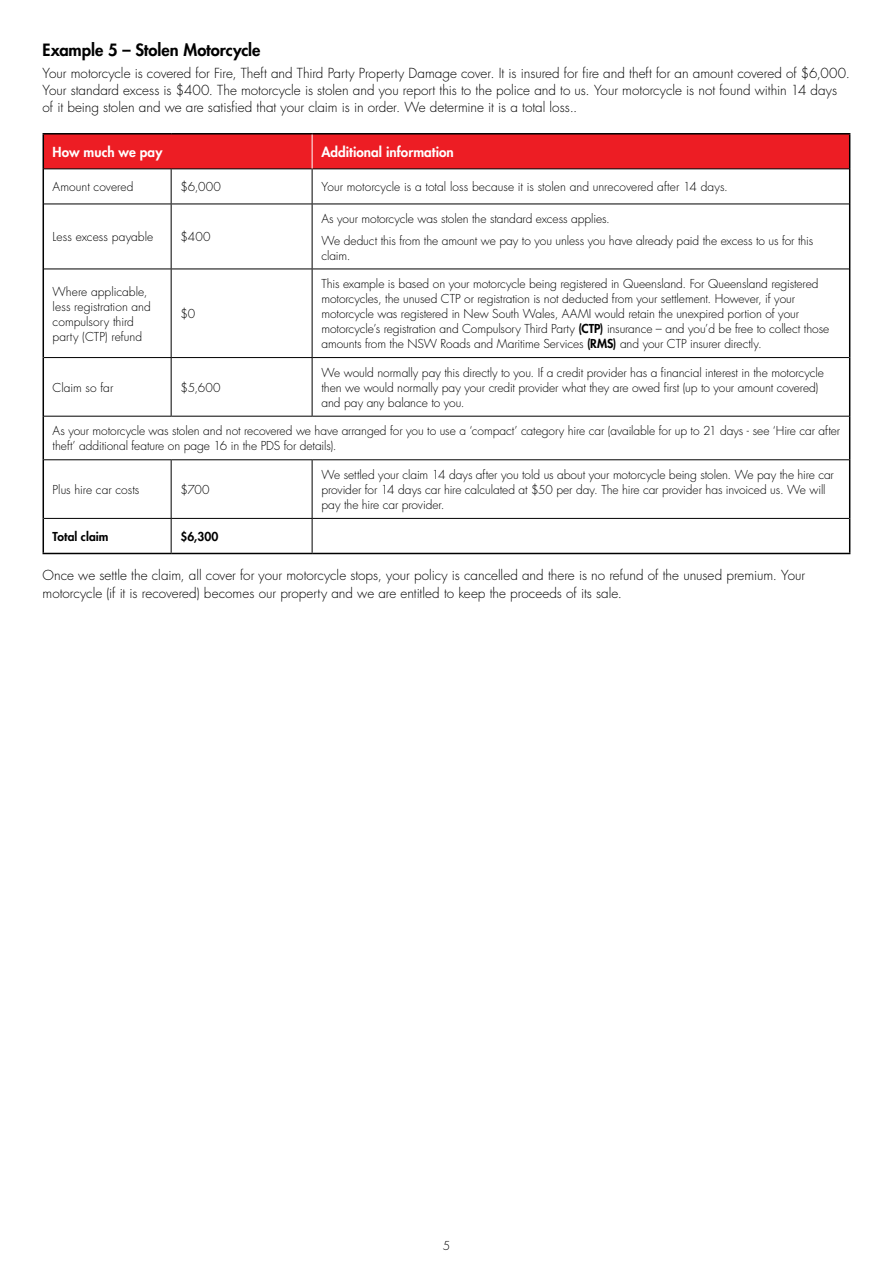
<style>
.page{position:relative;width:893px;height:1263px;background:#fff}
.page>*{position:absolute;margin:0;border:0;box-sizing:border-box;transform-origin:0 0}
.t1{font:800 16.5px "Futura Std";color:#000}
.t2{font:300 13.5px/17.2px "Futura Std";color:#000}
.t3{font:800 13.5px "Futura Std";letter-spacing:.005em;color:#fff}
.t4{font:300 12px/15px "Futura Std";letter-spacing:-.005em;color:#000}
.t5{font:800 12px "Futura Std";letter-spacing:.005em;color:#000}
.s1{font-weight:800}
</style>
<div class="page">
<div style="left:44px;top:135px;width:805px;height:33px;background:#ed1d24"></div>
<hr style="left:43px;top:133px;width:128px;height:2px;background:#000">
<hr style="left:43px;top:135px;width:1px;height:34px;background:#000">
<hr style="left:171px;top:133px;width:141px;height:2px;background:#000">
<hr style="left:312px;top:133px;width:538px;height:2px;background:#000">
<hr style="left:849px;top:135px;width:1px;height:34px;background:#000">
<hr style="left:43px;top:169px;width:1px;height:35px;background:#000">
<hr style="left:849px;top:169px;width:1px;height:35px;background:#000">
<hr style="left:43px;top:204px;width:1px;height:65px;background:#000">
<hr style="left:849px;top:204px;width:1px;height:65px;background:#000">
<hr style="left:43px;top:269px;width:1px;height:89px;background:#000">
<hr style="left:849px;top:269px;width:1px;height:89px;background:#000">
<hr style="left:43px;top:358px;width:1px;height:58px;background:#000">
<hr style="left:849px;top:358px;width:1px;height:58px;background:#000">
<hr style="left:43px;top:416px;width:1px;height:44px;background:#000">
<hr style="left:849px;top:416px;width:1px;height:44px;background:#000">
<hr style="left:43px;top:460px;width:1px;height:58px;background:#000">
<hr style="left:849px;top:460px;width:1px;height:58px;background:#000">
<hr style="left:43px;top:518px;width:1px;height:35px;background:#000">
<hr style="left:849px;top:518px;width:1px;height:35px;background:#000">
<hr style="left:43px;top:553px;width:128px;height:1px;background:#000">
<hr style="left:171px;top:553px;width:141px;height:1px;background:#000">
<hr style="left:312px;top:553px;width:538px;height:1px;background:#000">
<hr style="left:44px;top:168px;width:127px;height:1px;background:#000">
<hr style="left:171px;top:168px;width:141px;height:1px;background:#000">
<hr style="left:171px;top:169px;width:1px;height:35px;background:#000">
<hr style="left:312px;top:168px;width:537px;height:1px;background:#000">
<hr style="left:312px;top:169px;width:1px;height:35px;background:#000">
<hr style="left:44px;top:204px;width:127px;height:1px;background:#000">
<hr style="left:171px;top:204px;width:141px;height:1px;background:#000">
<hr style="left:171px;top:204px;width:1px;height:65px;background:#000">
<hr style="left:312px;top:204px;width:537px;height:1px;background:#000">
<hr style="left:312px;top:204px;width:1px;height:65px;background:#000">
<hr style="left:44px;top:269px;width:127px;height:1px;background:#000">
<hr style="left:171px;top:269px;width:141px;height:1px;background:#000">
<hr style="left:171px;top:269px;width:1px;height:88px;background:#000">
<hr style="left:312px;top:269px;width:537px;height:1px;background:#000">
<hr style="left:312px;top:269px;width:1px;height:88px;background:#000">
<hr style="left:44px;top:357px;width:127px;height:1px;background:#000">
<hr style="left:171px;top:357px;width:141px;height:1px;background:#000">
<hr style="left:171px;top:358px;width:1px;height:58px;background:#000">
<hr style="left:312px;top:357px;width:537px;height:1px;background:#000">
<hr style="left:312px;top:358px;width:1px;height:58px;background:#000">
<hr style="left:44px;top:416px;width:127px;height:1px;background:#000">
<hr style="left:171px;top:416px;width:141px;height:1px;background:#000">
<hr style="left:312px;top:416px;width:537px;height:1px;background:#000">
<hr style="left:44px;top:459px;width:127px;height:1px;background:#000">
<hr style="left:171px;top:459px;width:141px;height:1px;background:#000">
<hr style="left:171px;top:460px;width:1px;height:58px;background:#000">
<hr style="left:312px;top:459px;width:537px;height:1px;background:#000">
<hr style="left:312px;top:460px;width:1px;height:58px;background:#000">
<hr style="left:171px;top:519px;width:1px;height:34px;background:#000">
<hr style="left:312px;top:519px;width:1px;height:34px;background:#000">
<hr style="left:312px;top:135px;width:1px;height:33px;background:#fff">
<hr style="left:44px;top:518px;width:127px;height:1px;background:#000">
<hr style="left:171px;top:518px;width:141px;height:1px;background:#000">
<hr style="left:312px;top:518px;width:537px;height:1px;background:#000">
<h1 class="t1" style="left:43px;top:40px;width:219px">Example 5 – Stolen Motorcycle</h1>
<p class="t2" style="left:43px;top:64px;width:809px">Your motorcycle is covered for Fire, Theft and Third Party Property Damage cover. It is insured for fire and theft for an amount covered of $6,000.<br>Your standard excess is $400. The motorcycle is stolen and you report this to the police and to us. Your motorcycle is not found within 14 days of it being stolen and we are satisfied that your claim is in order. We determine it is a total loss..</p>
<p class="t3" style="left:53px;top:143px;width:111px">How much we pay</p>
<p class="t3" style="left:321px;top:143px;width:134px">Additional information</p>
<p class="t4" style="left:53px;top:180px;width:82px">Amount covered</p>
<p class="t4" style="left:180px;top:180px;width:42px">$6,000</p>
<p class="t4" style="left:321px;top:180px;width:408px">Your motorcycle is a total loss because it is stolen and unrecovered after 14 days.</p>
<p class="t4" style="left:53px;top:230px;width:102px">Less excess payable</p>
<p class="t4" style="left:180px;top:230px;width:32px">$400</p>
<p class="t4" style="left:321px;top:209px;width:493px;line-height:21.3px">As your motorcycle was stolen the standard excess applies.<br>We deduct this from the amount we pay to you unless you have already paid the excess to us for this</p>
<p class="t4" style="left:321px;top:248px;width:31px">claim.</p>
<p class="t4" style="left:53px;top:284px;width:100px">Where applicable, less registration and compulsory third party (CTP) refund</p>
<p class="t4" style="left:180px;top:307px;width:16px">$0</p>
<p class="t4" style="left:321px;top:277px;width:509px">This example is based on your motorcycle being registered in Queensland. For Queensland registered motorcycles, the unused CTP or registration is not deducted from your settlement. However, if your motorcycle was registered in New South Wales, AAMI would retain the unexpired portion of your motorcycle’s registration and Compulsory Third Party <span class="s1">(CTP)</span> insurance – and you’d be free to collect those amounts from the NSW Roads and Maritime Services <span class="s1">(RMS)</span> and your CTP insurer directly.</p>
<p class="t4" style="left:321px;top:365px;width:504px">We would normally pay this directly to you. If a credit provider has a financial interest in the motorcycle then we would normally pay your credit provider what they are owed first (up to your amount covered) and pay any balance to you.</p>
<p class="t4" style="left:53px;top:424px;width:789px">As your motorcycle was stolen and not recovered we have arranged for you to use a ‘compact’ category hire car (available for up to 21 days - see ‘Hire car after theft’ additional feature on page 16 in the PDS for details).</p>
<p class="t4" style="left:53px;top:482px;width:88px">Plus hire car costs</p>
<p class="t4" style="left:180px;top:482px;width:31px">$700</p>
<p class="t4" style="left:53px;top:380px;width:62px">Claim so far</p>
<p class="t4" style="left:180px;top:380px;width:42px">$5,600</p>
<p class="t4" style="left:321px;top:467px;width:514px">We settled your claim 14 days after you told us about your motorcycle being stolen. We pay the hire car provider for 14 days car hire calculated at $50 per day. The hire car provider has invoiced us. We will pay the hire car provider.</p>
<p class="t5" style="left:53px;top:529px;width:57px">Total claim</p>
<p class="t5" style="left:180px;top:529px;width:39px">$6,300</p>
<p class="t2" style="left:43px;top:567px;width:764px">Once we settle the claim, all cover for your motorcycle stops, your policy is cancelled and there is no refund of the unused premium. Your motorcycle (if it is recovered) becomes our property and we are entitled to keep the proceeds of its sale.</p>
<p class="t4" style="left:443px;top:1239px;width:9px">5</p>
</div>
